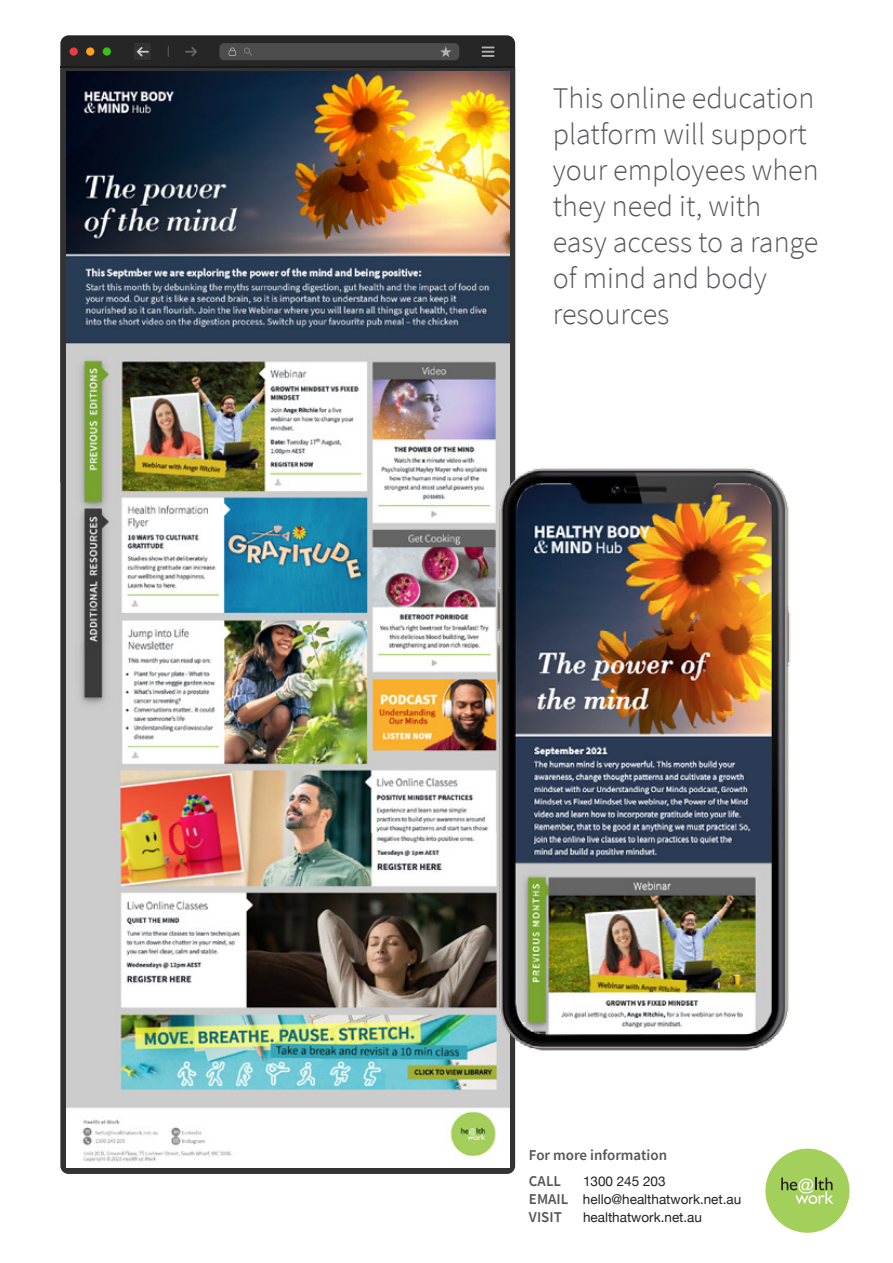
<style>
.page{position:relative;width:893px;height:1263px;background:#fff}
.page>*{position:absolute;margin:0;border:0;box-sizing:border-box;transform-origin:0 0}
.Basic_Body_Copy{font:300 30px/36px "Source Sans Pro";color:#55565a}
.BASIC_H1{font:600 15px "Source Sans Pro";color:#55565a}
.Basic_Body_Copy-2{font:600 15px "Source Sans Pro";color:#55565a}
.Basic_Body_Copy-3{font:13.5px "Helvetica Neue";color:#231f20}
.s1{font-family:"Source Sans Pro";font-weight:600;font-size:15px;color:#55565a}
</style>
<div class="page">
<svg style="left:765px;top:1148px;width:84px;height:85px"></svg>
<div style="left:60px;top:35px;width:455px;height:453px;background:#262626;border-radius:8px"></div>
<svg style="left:60px;top:68px;width:455px;height:1106px;fill:#333"></svg>
<div style="left:70px;top:47px;width:8px;height:9px;background:#ed3b42;border-radius:50%"></div>
<div style="left:86px;top:47px;width:8px;height:9px;background:#ffa11f;border-radius:50%"></div>
<div style="left:103px;top:47px;width:8px;height:9px;background:#38c217;border-radius:50%"></div>
<hr style="left:60px;top:67px;width:455px;height:1px;background:#1a1a1a">
<div style="left:133px;top:43px;width:18px;height:18px;background:#2f2f2f;border-radius:2px"></div>
<div style="left:134px;top:43px;width:17px;height:17px;background:#333;border-radius:2px"></div>
<svg style="left:137px;top:47px;width:12px;height:10px"></svg>
<svg style="left:185px;top:47px;width:12px;height:10px"></svg>
<svg style="left:482px;top:47px;width:12px;height:10px"></svg>
<div style="left:219px;top:43px;width:240px;height:17px;background:#4d4d4d;border-radius:5px"></div>
<svg style="left:229px;top:47px;width:7px;height:9px"></svg>
<svg style="left:440px;top:46px;width:12px;height:11px"></svg>
<svg style="left:244px;top:47px;width:8px;height:9px"></svg>
<img style="left:66px;top:71px;width:443px;height:1097px">
<img style="left:454px;top:443px;width:337px;height:630px">
<p class="Basic_Body_Copy" style="left:553px;top:80px;width:267px">This online education platform will support your employees when they need it, with easy access to a range of mind and body resources</p>
<p class="BASIC_H1" style="left:529px;top:1145px;width:140px">For more information</p>
<p class="Basic_Body_Copy-2" style="left:529px;top:1171px;width:34px">CALL</p>
<p class="Basic_Body_Copy-3" style="left:583px;top:1172px;width:84px">1300 245 203</p>
<p class="Basic_Body_Copy-3" style="left:529px;top:1190px;width:214px"><span class="s1">EMAIL</span> hello@healthatwork.net.au</p>
<p class="Basic_Body_Copy-2" style="left:529px;top:1207px;width:34px">VISIT</p>
<p class="Basic_Body_Copy-3" style="left:583px;top:1208px;width:121px">healthatwork.net.au</p>
</div>
